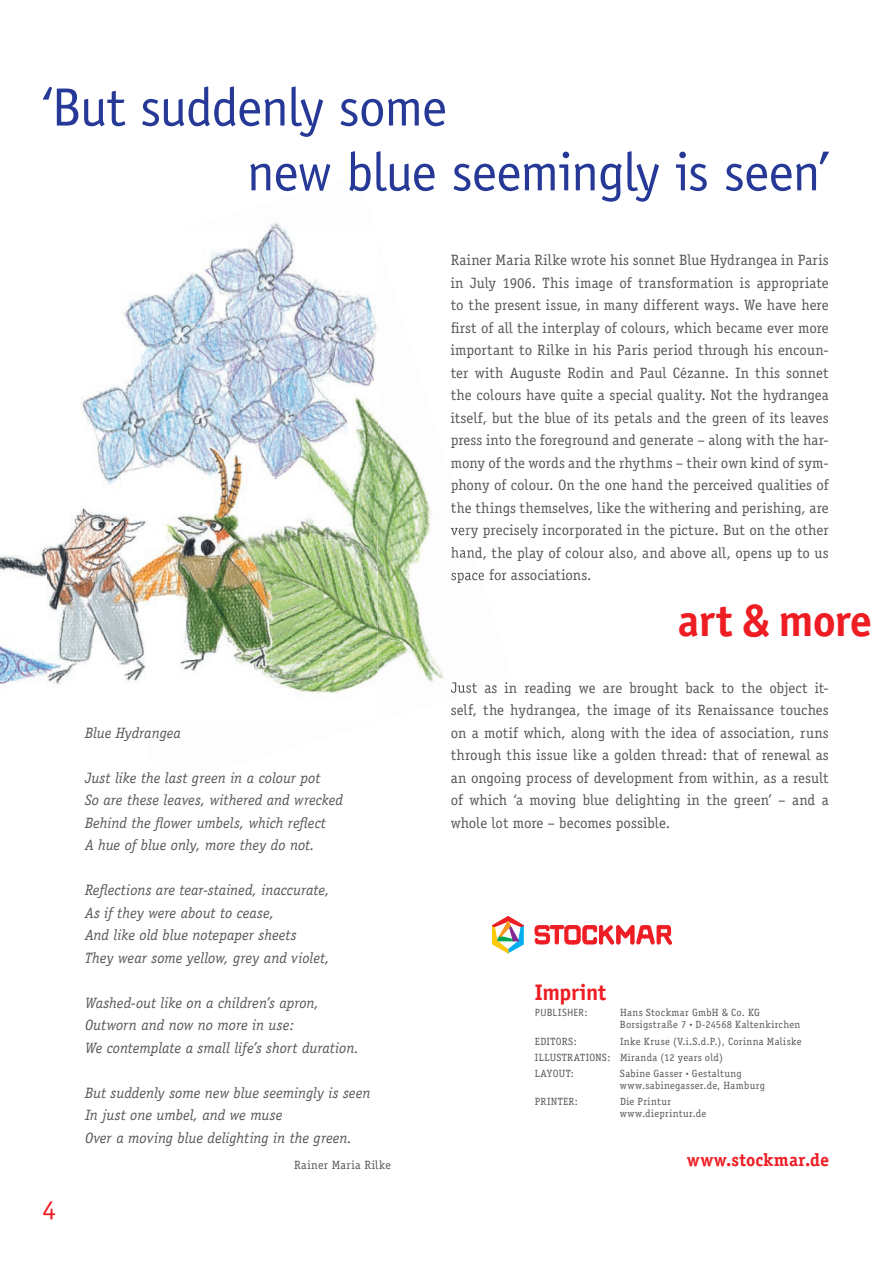
<style>
.page{position:relative;width:893px;height:1263px;background:#fff}
.page>*{position:absolute;margin:0;border:0;box-sizing:border-box;transform-origin:0 0}
.t1{font:54px/64.8px "Officina Sans LT";letter-spacing:-.025em;color:#263996}
.t2{font:700 45px "Officina Sans ITC Pro";letter-spacing:-.01em;color:#ee1d23}
.t3{font:27px "Officina Sans LT";color:#ee1d23}
.t4{font:700 22.5px "Officina Sans ITC Pro";letter-spacing:-.015em;color:#ee1d23}
.t5{font:700 18px "Officina Serif";letter-spacing:.01em;color:#ee1d23}
.t6{font:15px/22.5px "Officina Serif";color:#57585a;text-align:justify}
.t7{font:italic 15px/22.5px "Officina Serif";letter-spacing:-.005em;color:#57585a}
.t8{font:12px "Officina Serif";letter-spacing:.04em;color:#57585a}
.t9{font:10.5px/12px "Officina Serif";letter-spacing:.035em;color:#57585a}
.t10{font:10.5px "Officina Sans LT";letter-spacing:.015em;color:#57585a}
.s1{font-family:"Officina Serif"}
.s2{font-size:6px}
</style>
<div class="page">
<svg style="left:535px;top:925px;width:137px;height:20px"></svg>
<svg style="left:492px;top:916px;width:31px;height:37px"></svg>
<img style="left:268px;top:223px;width:17px;height:7px">
<img style="left:378px;top:424px;width:66px;height:259px">
<img style="left:378px;top:598px;width:34px;height:85px">
<img style="left:451px;top:483px;width:4px;height:10px">
<img style="left:451px;top:502px;width:10px;height:11px">
<img style="left:451px;top:527px;width:18px;height:9px">
<img style="left:451px;top:547px;width:24px;height:11px">
<img style="left:451px;top:572px;width:32px;height:11px">
<img style="left:451px;top:682px;width:56px;height:11px">
<img style="left:0;top:547px;width:47px;height:140px">
<img style="left:47px;top:546px;width:47px;height:138px">
<img style="left:100px;top:633px;width:11px;height:18px">
<img style="left:111px;top:230px;width:267px;height:464px">
<img style="left:57px;top:387px;width:54px;height:246px">
<img style="left:57px;top:387px;width:1px;height:72px">
<h1 class="t1" style="left:247px;top:75px;width:584px;text-indent:-204px">‘But suddenly some<br>new blue seemingly is seen’</h1>
<p class="t6" style="left:451px;top:249px;width:380px">Rainer Maria Rilke wrote his sonnet Blue Hydrangea in Paris in July 1906. This image of transformation is appropriate to the present issue, in many different ways. We have here first of all the interplay of colours, which became ever more important to Rilke in his Paris period through his encoun&shy;ter with Auguste Rodin and Paul Cézanne. In this sonnet the colours have quite a special quality. Not the hydrangea itself, but the blue of its petals and the green of its leaves press into the foreground and generate – along with the har&shy;mony of the words and the rhythms – their own kind of sym&shy;phony of colour. On the one hand the perceived qualities of the things themselves, like the withering and perishing, are very precisely incorporated in the picture. But on the other hand, the play of colour also, and above all, opens up to us space for associations.</p>
<h3 class="t3" style="left:43px;top:1194px;width:15px">4</h3>
<p class="t7" style="left:85px;top:721px;width:98px">Blue Hydrangea</p>
<p class="t7" style="left:85px;top:766px;width:260px">Just like the last green in a colour pot<br>So are these leaves, withered and wrecked Behind the flower umbels, which reflect<br>A hue of blue only, more they do not.</p>
<p class="t7" style="left:85px;top:879px;width:246px">Reflections are tear-stained, inaccurate, As if they were about to cease,<br>And like old blue notepaper sheets<br>They wear some yellow, grey and violet,</p>
<p class="t7" style="left:85px;top:991px;width:275px">Washed-out like on a children’s apron,<br>Outworn and now no more in use:<br>We contemplate a small life’s short duration.</p>
<p class="t7" style="left:85px;top:1081px;width:287px">But suddenly some new blue seemingly is seen<br>In just one umbel, and we muse<br>Over a moving blue delighting in the green.</p>
<p class="t8" style="left:294px;top:1158px;width:99px">Rainer Maria Rilke</p>
<h2 class="t2" style="left:678px;top:593px;width:195px">art &amp; more</h2>
<p class="t6" style="left:451px;top:676px;width:380px">Just as in reading we are brought back to the object it&shy;self, the hydrangea, the image of its Renaissance touches on a motif which, along with the idea of association, runs through this issue like a golden thread: that of renewal as an ongoing process of development from within, as a result of which ‘a moving blue delighting in the green’ – and a whole lot more – becomes possible.</p>
<h3 class="t4" style="left:535px;top:978px;width:73px">Imprint</h3>
<p class="t10" style="left:535px;top:1006px;width:54px">PUBLISHER<span class="s1">:</span></p>
<p class="t9" style="left:620px;top:1007px;width:182px">Hans Stockmar GmbH &amp; Co. KG<br>Borsigstraße 7 <span class="s2">•</span> D-24568 Kaltenkirchen</p>
<p class="t9" style="left:535px;top:1035px;width:43px">EDITORS:</p>
<p class="t9" style="left:535px;top:1033px;width:268px;line-height:16.2px;text-indent:85px">Inke Kruse (V.i.S.d.P.), Corinna Maliske<br>ILLUSTRATIONS: Miranda (12 years old)<br>LAYOUT:</p>
<p class="t9" style="left:620px;top:1067px;width:146px">Sabine Gasser <span class="s2">•</span> Gestaltung www.sabinegasser.de, Hamburg</p>
<p class="t9" style="left:535px;top:1096px;width:45px">PRINTER:</p>
<p class="t9" style="left:620px;top:1096px;width:88px">Die Printur www.dieprintur.de</p>
<p class="t5" style="left:687px;top:1149px;width:144px">www.stockmar.de</p>
</div>
